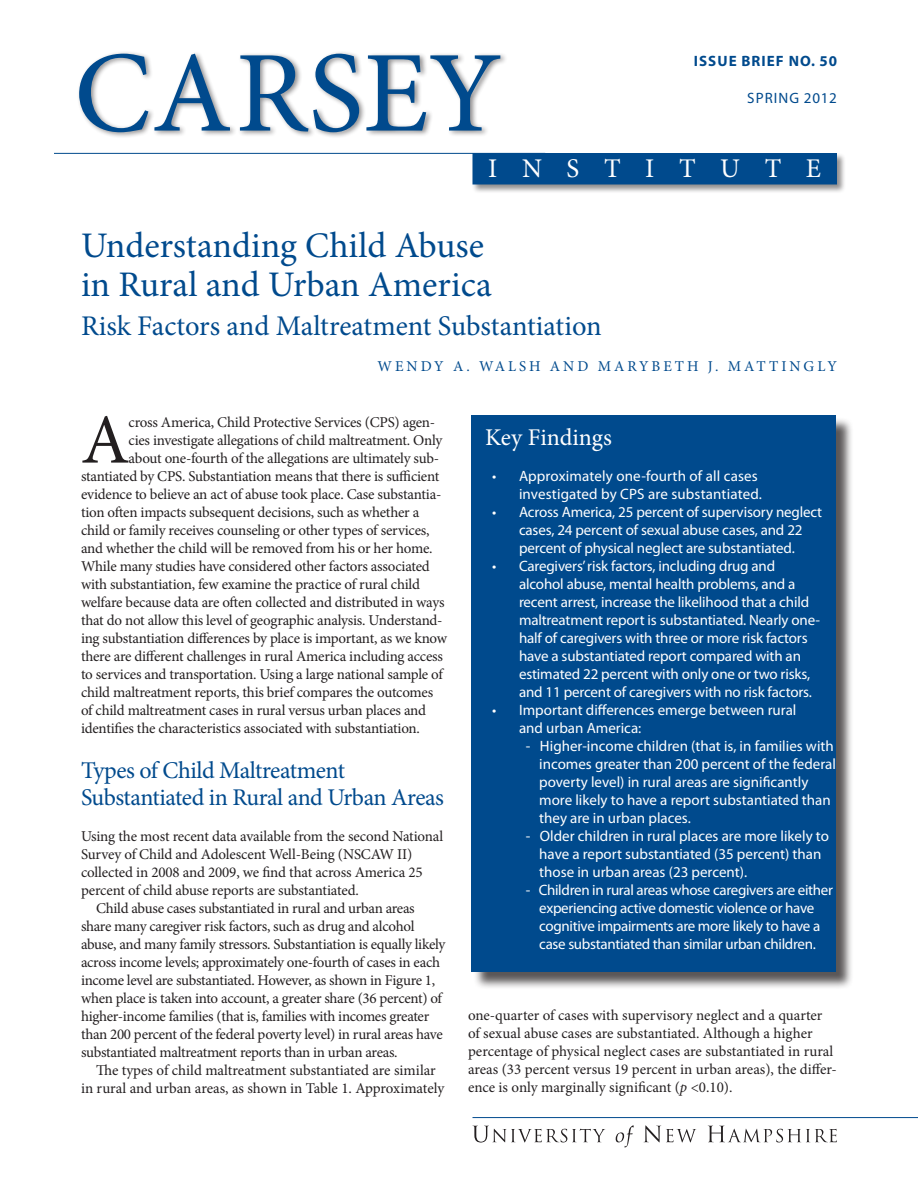
<style>
.page{position:relative;width:918px;height:1188px;background:#fff}
.page>*{position:absolute;margin:0;border:0;box-sizing:border-box;transform-origin:0 0}
.t1{font:115.65px "Minion Pro";letter-spacing:.01em;color:#004a8d}
.Text_A_Main_w_initia{font:70.35px "Minion Pro";color:#231f20}
.Head_1_24_26{font:36px/39px "Minion Pro";color:#004a8d}
.Head_1_24_26-2{font:28.5px "Minion Pro";letter-spacing:-.005em;color:#004a8d}
.t2{font:27px "Minion Pro";letter-spacing:.91em;color:#fff}
.Head_2_16_18{font:24px/27px "Minion Pro";letter-spacing:-.02em;color:#004a8d}
.Head_2_16_18_reverse{font:24px "Minion Pro";color:#fff}
.t3{font:15px/18px "Myriad Pro";letter-spacing:-.01em;color:#fff}
.Text_A_Main_w_initia-2{font:15px "Minion Pro";letter-spacing:-.015em;color:#231f20}
.Text_A_Main_Indent_1{font:15px/18px "Minion Pro";letter-spacing:-.015em;color:#231f20}
.Text_A_Main_No_Inden{font:15px/18px "Minion Pro";letter-spacing:-.01em;color:#231f20}
.t4{font:15px/18px "Myriad Pro";letter-spacing:.01em;color:#fff;text-align:right}
.Head_4_10_12_author{font:15px "Minion Pro";letter-spacing:.2em;color:#004a8d}
.t5{font:700 15px "Myriad Pro";letter-spacing:.07em;color:#004a8d}
.t6{font:15px "Myriad Pro";letter-spacing:.07em;color:#004a8d}
.s1{font-style:italic}
</style>
<div class="page">
<div style="left:77px;top:50px;width:431px;height:89px;background:#231f20;opacity:.5"></div>
<div style="left:472px;top:152px;width:375px;height:42px;background:#231f20;opacity:.5"></div>
<div style="left:472px;top:153px;width:365px;height:31px;background:#004a8d"></div>
<hr style="left:54px;top:153px;width:491px;height:1px;background:#004a8d">
<hr style="left:472px;top:1117px;width:446px;height:1px;background:#004a8d">
<svg style="left:473px;top:1126px;width:132px;height:17px"></svg>
<svg style="left:616px;top:1125px;width:18px;height:22px"></svg>
<svg style="left:644px;top:1125px;width:52px;height:17px"></svg>
<svg style="left:708px;top:1126px;width:129px;height:16px"></svg>
<div style="left:473px;top:417px;width:381px;height:573px;background:#231f20;opacity:.75"></div>
<div style="left:472px;top:416px;width:364px;height:556px;background:#004a8d"></div>
<p class="t1" style="left:74px;top:16px;width:429px">CARSEY</p>
<p class="t2" style="left:488px;top:150px;width:335px">INSTITUTE</p>
<p class="t5" style="left:694px;top:51px;width:145px">ISSUE BRIEF NO. 50</p>
<p class="t6" style="left:747px;top:88px;width:91px">SPRING 2012</p>
<p class="Head_1_24_26" style="left:81px;top:226px;width:412px">Understanding Child Abuse in Rural and Urban America</p>
<p class="Head_1_24_26-2" style="left:81px;top:307px;width:522px">Risk Factors and Maltreatment Substantiation</p>
<p class="Head_4_10_12_author" style="left:377px;top:356px;width:461px">WENDY A. WALSH AND MARYBETH J. MATTINGLY</p>
<p class="Text_A_Main_w_initia" style="left:81px;top:393px;width:50px">A</p>
<p class="Text_A_Main_w_initia-2" style="left:129px;top:412px;width:308px">cross America, Child Protective Services (CPS) agen-</p>
<p class="Text_A_Main_w_initia-2" style="left:129px;top:430px;width:315px">cies investigate allegations of child maltreatment. Only</p>
<p class="Text_A_Main_w_initia-2" style="left:129px;top:448px;width:312px">about one-fourth of the allegations are ultimately sub-</p>
<p class="Text_A_Main_w_initia-2" style="left:81px;top:466px;width:360px">stantiated by CPS. Substantiation means that there is sufficient</p>
<p class="Text_A_Main_w_initia-2" style="left:81px;top:484px;width:362px">evidence to believe an act of abuse took place. Case substantia-</p>
<p class="Text_A_Main_w_initia-2" style="left:81px;top:502px;width:340px">tion often impacts subsequent decisions, such as whether a</p>
<p class="Text_A_Main_w_initia-2" style="left:81px;top:520px;width:350px">child or family receives counseling or other types of services,</p>
<p class="Text_A_Main_w_initia-2" style="left:81px;top:538px;width:353px">and whether the child will be removed from his or her home.</p>
<p class="Text_A_Main_w_initia-2" style="left:81px;top:556px;width:350px">While many studies have considered other factors associated</p>
<p class="Text_A_Main_w_initia-2" style="left:81px;top:574px;width:341px">with substantiation, few examine the practice of rural child</p>
<p class="Text_A_Main_w_initia-2" style="left:81px;top:592px;width:365px">welfare because data are often collected and distributed in ways</p>
<p class="Text_A_Main_w_initia-2" style="left:81px;top:610px;width:363px">that do not allow this level of geographic analysis. Understand-</p>
<p class="Text_A_Main_w_initia-2" style="left:81px;top:628px;width:368px">ing substantiation differences by place is important, as we know</p>
<p class="Text_A_Main_w_initia-2" style="left:81px;top:646px;width:363px">there are different challenges in rural America including access</p>
<p class="Text_A_Main_w_initia-2" style="left:81px;top:664px;width:364px">to services and transportation. Using a large national sample of</p>
<p class="Text_A_Main_w_initia-2" style="left:81px;top:682px;width:354px">child maltreatment reports, this brief compares the outcomes</p>
<p class="Text_A_Main_w_initia-2" style="left:81px;top:700px;width:347px">of child maltreatment cases in rural versus urban places and</p>
<p class="Text_A_Main_w_initia-2" style="left:81px;top:718px;width:341px">identifies the characteristics associated with substantiation.</p>
<p class="Head_2_16_18" style="left:81px;top:757px;width:365px">Types of Child Maltreatment<br>Substantiated in Rural and Urban Areas</p>
<p class="Text_A_Main_No_Inden" style="left:81px;top:827px;width:364px">Using the most recent data available from the second National Survey of Child and Adolescent Well-Being (NSCAW II) collected in 2008 and 2009, we find that across America 25 percent of child abuse reports are substantiated.</p>
<p class="Text_A_Main_Indent_1" style="left:81px;top:899px;width:366px;text-indent:15px">Child abuse cases substantiated in rural and urban areas share many caregiver risk factors, such as drug and alcohol abuse, and many family stressors. Substantiation is equally likely across income levels; approximately one-fourth of cases in each income level are substantiated. However, as shown in Figure 1, when place is taken into account, a greater share (36 percent) of higher-income families (that is, families with incomes greater than 200 percent of the federal poverty level) in rural areas have substantiated maltreatment reports than in urban areas.</p>
<p class="Text_A_Main_Indent_1" style="left:81px;top:1061px;width:365px;text-align:center">The types of child maltreatment substantiated are similar<br>in rural and urban areas, as shown in Table 1. Approximately</p>
<p class="Head_2_16_18_reverse" style="left:485px;top:421px;width:128px">Key Findings</p>
<p class="t4" style="left:492px;top:466px;width:271px">• Approximately one-fourth of all cases investigated by CPS are substantiated.</p>
<p class="t3" style="left:492px;top:502px;width:332px;text-align:center">• Across America, 25 percent of supervisory neglect cases, 24 percent of sexual abuse cases, and 22 percent of physical neglect are substantiated.</p>
<p class="t3" style="left:519px;top:556px;width:303px;text-indent:-27px">• Caregivers’ risk factors, including drug and alcohol abuse, mental health problems, and a recent arrest, increase the likelihood that a child maltreatment report is substantiated. Nearly one&shy;half of caregivers with three or more risk factors have a substantiated report compared with an estimated 22 percent with only one or two risks, and 11 percent of caregivers with no risk factors.</p>
<p class="t3" style="left:519px;top:700px;width:279px;text-indent:-27px">• Important differences emerge between rural and urban America:</p>
<p class="t3" style="left:539px;top:736px;width:298px;text-indent:-14px">- Higher-income children (that is, in families with incomes greater than 200 percent of the federal poverty level) in rural areas are significantly more likely to have a report substantiated than they are in urban places.</p>
<p class="t3" style="left:539px;top:826px;width:291px;text-indent:-14px">- Older children in rural places are more likely to have a report substantiated (35 percent) than those in urban areas (23 percent).</p>
<p class="t3" style="left:526px;top:880px;width:309px;text-align:center">- Children in rural areas whose caregivers are either experiencing active domestic violence or have cognitive impairments are more likely to have a case substantiated than similar urban children.</p>
<p class="Text_A_Main_Indent_1" style="left:468px;top:1007px;width:370px">one-quarter of cases with supervisory neglect and a quarter of sexual abuse cases are substantiated. Although a higher percentage of physical neglect cases are substantiated in rural areas (33 percent versus 19 percent in urban areas), the differ&shy;ence is only marginally significant (<span class="s1">p</span> &lt;0.10).</p>
</div>
